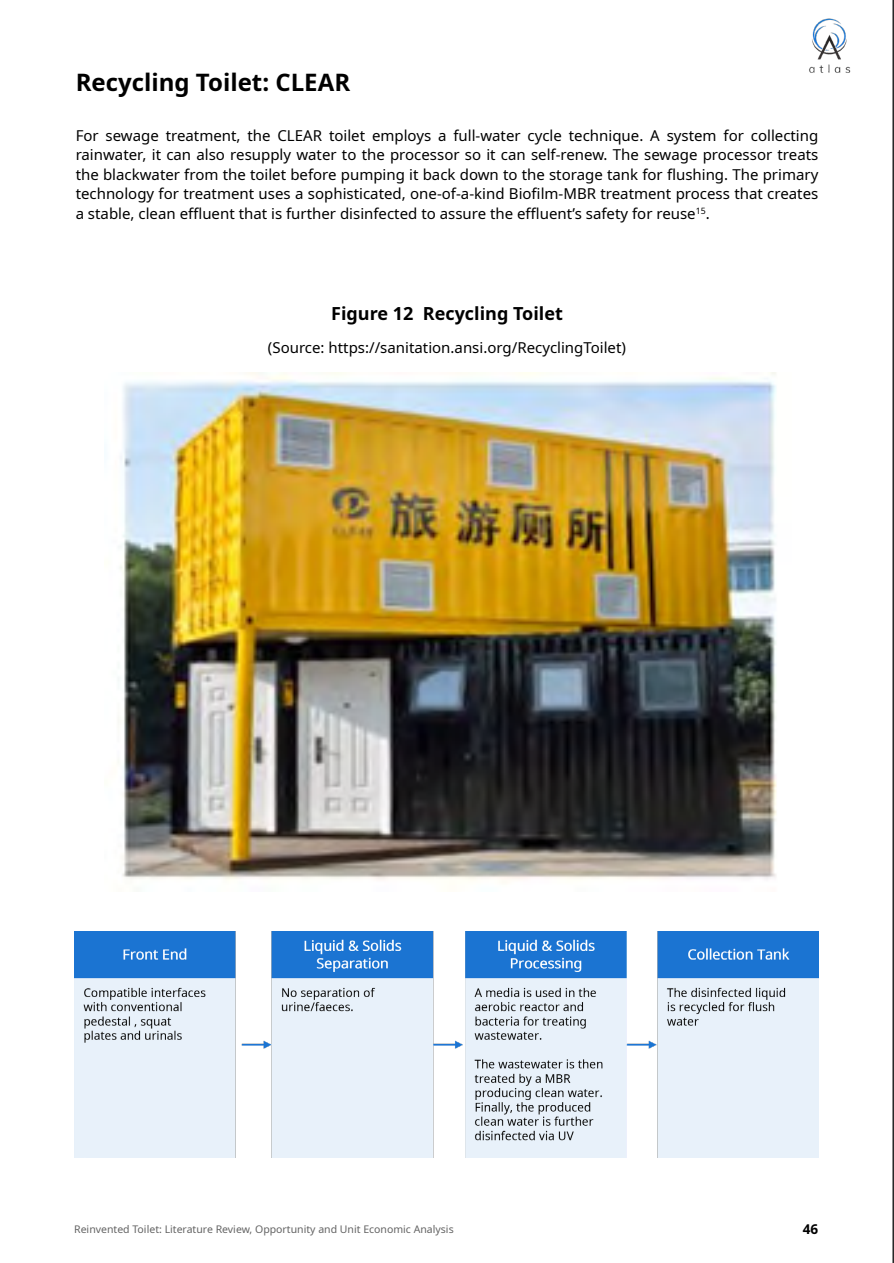
<style>
.page{position:relative;width:894px;height:1263px;background:#fff}
.page>*{position:absolute;margin:0;border:0;box-sizing:border-box;transform-origin:0 0}
.t1{font:700 24px "Noto Sans";color:#000}
.t2{font:700 18px "Noto Sans";color:#000}
.t3{font:15px/19.5px "Noto Sans";color:#000;text-align:justify}
.t4{font:700 13.5px "Noto Sans";color:#000}
.t5{font:10.5px "Noto Sans";color:#636363}
</style>
<div class="page">
<img style="left:809px;top:18px;width:42px;height:55px">
<hr style="left:892px;top:0;width:1px;height:1263px;background:#000">
<img style="left:118px;top:372px;width:659px;height:511px">
<img style="left:75px;top:932px;width:743px;height:225px">
<h1 class="t1" style="left:76px;top:65px;width:276px">Recycling Toilet: CLEAR</h1>
<p class="t3" style="left:76px;top:126px;width:744px">For sewage treatment, the CLEAR toilet employs a full-water cycle technique. A system for collecting rainwater, it can also resupply water to the processor so it can self-renew. The sewage processor treats the blackwater from the toilet before pumping it back down to the storage tank for flushing. The primary technology for treatment uses a sophisticated, one-of-a-kind Biofilm-MBR treatment process that creates a stable, clean effluent that is further disinfected to assure the effluent’s safety for reuse<sup>15</sup>.</p>
<p class="t2" style="left:331px;top:301px;width:233px">Figure 12 Recycling Toilet</p>
<p class="t3" style="left:268px;top:338px;width:359px">(Source: https://sanitation.ansi.org/RecyclingToilet)</p>
<p class="t5" style="left:74px;top:1221px;width:381px">Reinvented Toilet: Literature Review, Opportunity and Unit Economic Analysis</p>
<p class="t4" style="left:802px;top:1219px;width:17px">46</p>
</div>
